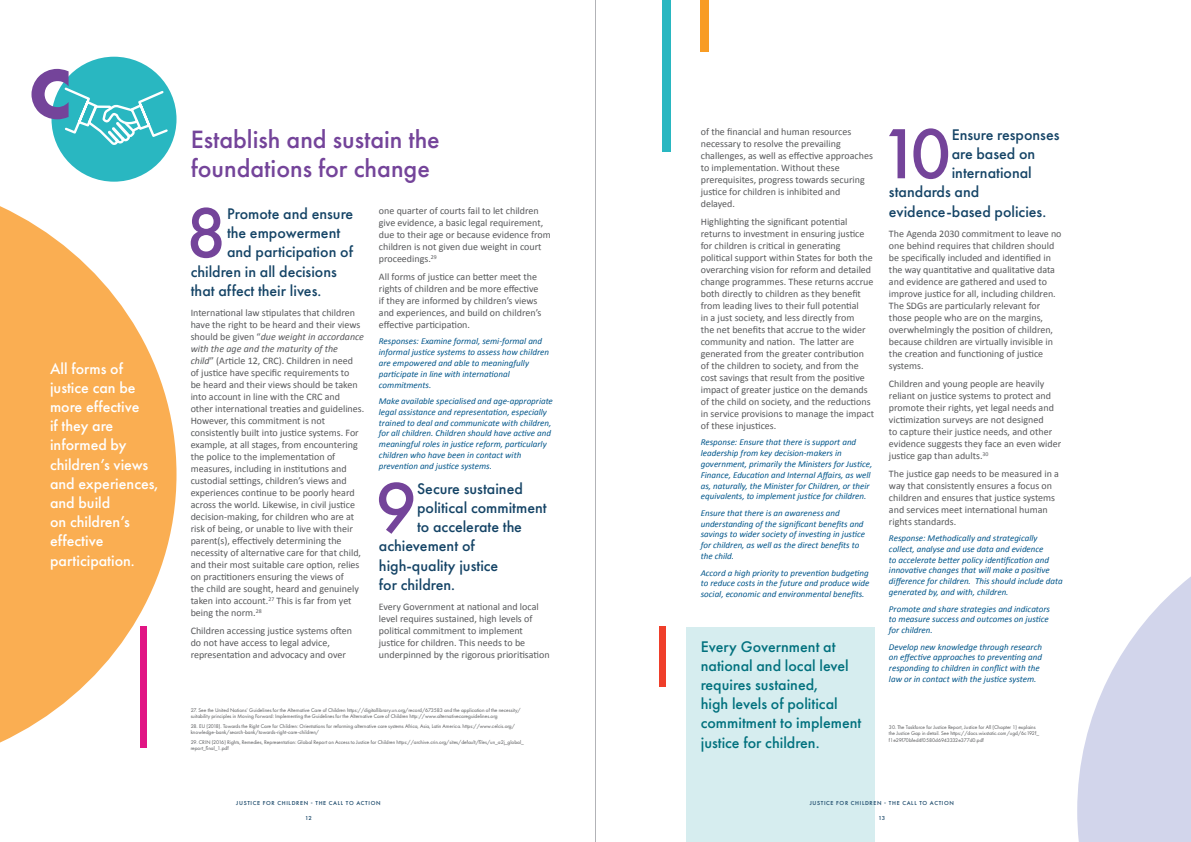
<style>
.page{position:relative;width:1191px;height:842px;background:#fff}
.page>*{position:absolute;margin:0;border:0;box-sizing:border-box;transform-origin:0 0}
.t1{font:500 73.6px "Futura PT";color:#74449a}
.t2{font:700 72.8px "Futura PT";color:#74449a}
.t3{font:500 26px/29px "Futura PT";color:#74449a}
.t4{font:500 16px "Futura PT";color:#154466}
.t5{font:500 16px/19.2px "Futura PT";color:#fff}
.t6{font:500 16px/19.2px "Futura PT";color:#01717e}
.t7{font:10px/12px "Calibri";color:#57585a}
.t8{font:italic 9px/10.8px "Calibri";color:#01558a}
.t9{font:500 6px "Futura PT";letter-spacing:.11em;color:#154466}
.t10{font:5.5px/6.6px "Futura PT";color:#57585a}
.s1{font-style:italic}
</style>
<div class="page">
<div style="left:662px;top:0;width:8px;height:151px;background:#29b7c1"></div>
<div style="left:701px;top:0;width:8px;height:51px;background:#f89c24"></div>
<div style="left:140px;top:626px;width:7px;height:122px;background:#e11584"></div>
<div style="left:659px;top:626px;width:6px;height:61px;background:#ef3e2a"></div>
<div style="left:51px;top:57px;width:125px;height:125px;background:#29b7c1;border-radius:50%"></div>
<svg style="left:0;top:206px;width:176px;height:536px;fill:#faae52"></svg>
<svg style="left:1077px;top:576px;width:114px;height:266px"></svg>
<svg style="left:64px;top:86px;width:105px;height:59px"></svg>
<div style="left:686px;top:626px;width:188px;height:216px;background:#d6edef"></div>
<hr style="left:595px;top:0;width:1px;height:842px;background:#b2b3b7">
<h2 class="t2" style="left:29px;top:47px;width:44px">C</h2>
<h3 class="t5" style="left:50px;top:359px;width:110px">All forms of justice can be more effective<br>if they are informed by children’s views and experiences, and build<br>on children’s effective participation.</h3>
<h3 class="t3" style="left:191px;top:124px;width:251px">Establish and sustain the foundations for change</h3>
<h1 class="t1" style="left:185px;top:188px;width:43px">8</h1>
<h3 class="t4" style="left:227px;top:204px;width:128px">Promote and ensure</h3>
<h3 class="t4" style="left:227px;top:223px;width:115px">the empowerment</h3>
<h3 class="t4" style="left:227px;top:242px;width:127px">and participation of</h3>
<h3 class="t4" style="left:191px;top:262px;width:148px">children in all decisions</h3>
<h3 class="t4" style="left:191px;top:281px;width:132px">that affect their lives.</h3>
<p class="t7" style="left:191px;top:307px;width:175px">International law stipulates that children have the right to be heard and their views should be given “<span class="s1">due weight in accordance with the age and the maturity of the<br>child</span>” (Article 12, CRC). Children in need<br>of justice have specific requirements to<br>be heard and their views should be taken into account in line with the CRC and other international treaties and guidelines.<br>However, this commitment is not consistently built into justice systems. For example, at all stages, from encountering the police to the implementation of measures, including in institutions and custodial settings, children’s views and experiences continue to be poorly heard across the world. Likewise, in civil justice decision-making, for children who are at risk of being, or unable to live with their parent(s), effectively determining the necessity of alternative care for that child, and their most suitable care option, relies on practitioners ensuring the views of<br>the child are sought, heard and genuinely taken into account.<sup>27</sup> This is far from yet being the norm.<sup>28</sup></p>
<p class="t7" style="left:191px;top:624px;width:163px">Children accessing justice systems often do not have access to legal advice, representation and advocacy and over</p>
<p class="t7" style="left:379px;top:205px;width:173px">one quarter of courts fail to let children give evidence, a basic legal requirement, due to their age or because evidence from children is not given due weight in court proceedings.<sup>29</sup></p>
<p class="t7" style="left:379px;top:270px;width:164px">All forms of justice can better meet the rights of children and be more effective if they are informed by children’s views and experiences, and build on children’s effective participation.</p>
<p class="t8" style="left:379px;top:336px;width:172px">Responses: Examine formal, semi-formal and informal justice systems to assess how children are empowered and able to meaningfully participate in line with international commitments.</p>
<p class="t8" style="left:379px;top:395px;width:175px">Make available specialised and age-appropriate legal assistance and representation, especially trained to deal and communicate with children, for all children. Children should have active and meaningful roles in justice reform, particularly children who have been in contact with prevention and justice systems.</p>
<h1 class="t1" style="left:375px;top:463px;width:43px">9</h1>
<h3 class="t4" style="left:417px;top:479px;width:107px">Secure sustained</h3>
<h3 class="t4" style="left:417px;top:498px;width:131px">political commitment</h3>
<h3 class="t4" style="left:417px;top:517px;width:106px">to accelerate the</h3>
<h3 class="t4" style="left:379px;top:536px;width:97px">achievement of</h3>
<h3 class="t4" style="left:379px;top:556px;width:121px">high-quality justice</h3>
<h3 class="t4" style="left:379px;top:575px;width:78px">for children.</h3>
<p class="t7" style="left:379px;top:601px;width:172px">Every Government at national and local level requires sustained, high levels of political commitment to implement justice for children. This needs to be underpinned by the rigorous prioritisation</p>
<p class="t10" style="left:191px;top:707px;width:331px">27. See the United Nations’ Guidelines for the Alternative Care of Children https://digitallibrary.un.org/record/673583 and the application of the necessity/ suitability principles in Moving Forward: Implementing the Guidelines for the Alternative Care of Children http://www.alternativecareguidelines.org</p>
<p class="t10" style="left:191px;top:723px;width:326px">28. EU (2018). Towards the Right Care for Children: Orientations for reforming alternative care systems Africa, Asia, Latin America. https://www.celcis.org/ knowledge-bank/search-bank/towards-right-care-children/</p>
<p class="t10" style="left:191px;top:739px;width:335px">29. CRIN (2016) Rights, Remedies, Representation: Global Report on Access to Justice for Children https://archive.crin.org/sites/default/files/un_a2j_global_ report_final_1.pdf</p>
<p class="t9" style="left:236px;top:800px;width:146px">JUSTICE FOR CHILDREN - THE CALL TO ACTION</p>
<p class="t9" style="left:305px;top:814px;width:8px">12</p>
<p class="t7" style="left:701px;top:126px;width:174px">of the financial and human resources necessary to resolve the prevailing challenges, as well as effective approaches to implementation. Without these prerequisites, progress towards securing justice for children is inhibited and delayed.</p>
<p class="t7" style="left:701px;top:215px;width:175px">Highlighting the significant potential returns to investment in ensuring justice for children is critical in generating political support within States for both the overarching vision for reform and detailed change programmes. These returns accrue both directly to children as they benefit from leading lives to their full potential<br>in a just society, and less directly from<br>the net benefits that accrue to the wider community and nation. The latter are generated from the greater contribution of the children to society, and from the cost savings that result from the positive impact of greater justice on the demands of the child on society, and the reductions in service provisions to manage the impact of these injustices.</p>
<p class="t8" style="left:701px;top:437px;width:173px">Response: Ensure that there is support and leadership from key decision-makers in government, primarily the Ministers for Justice, Finance, Education and Internal Affairs, as well as, naturally, the Minister for Children, or their equivalents, to implement justice for children.</p>
<p class="t8" style="left:701px;top:507px;width:166px">Ensure that there is an awareness and understanding of the significant benefits and savings to wider society of investing in justice for children, as well as the direct benefits to the child.</p>
<p class="t8" style="left:701px;top:567px;width:170px;text-align:justify">Accord a high priority to prevention budgeting to reduce costs in the future and produce wide social, economic and environmental benefits.</p>
<h3 class="t6" style="left:701px;top:636px;width:162px">Every Government at national and local level requires sustained,<br>high levels of political commitment to implement justice for children.</h3>
<h1 class="t1" style="left:879px;top:109px;width:74px">10</h1>
<h3 class="t4" style="left:951px;top:125px;width:109px">Ensure responses</h3>
<h3 class="t4" style="left:951px;top:144px;width:85px">are based on</h3>
<h3 class="t4" style="left:951px;top:163px;width:82px">international</h3>
<h3 class="t4" style="left:889px;top:182px;width:92px">standards and</h3>
<h3 class="t4" style="left:889px;top:202px;width:159px">evidence-based policies.</h3>
<p class="t7" style="left:889px;top:228px;width:174px">The Agenda 2030 commitment to leave no one behind requires that children should be specifically included and identified in the way quantitative and qualitative data and evidence are gathered and used to improve justice for all, including children.<br>The SDGs are particularly relevant for those people who are on the margins, overwhelmingly the position of children, because children are virtually invisible in the creation and functioning of justice systems.</p>
<p class="t7" style="left:889px;top:377px;width:174px">Children and young people are heavily reliant on justice systems to protect and promote their rights, yet legal needs and victimization surveys are not designed<br>to capture their justice needs, and other evidence suggests they face an even wider justice gap than adults.<sup>30</sup></p>
<p class="t7" style="left:889px;top:467px;width:171px">The justice gap needs to be measured in a way that consistently ensures a focus on children and ensures that justice systems and services meet international human rights standards.</p>
<p class="t8" style="left:889px;top:532px;width:175px">Response: Methodically and strategically collect, analyse and use data and evidence<br>to accelerate better policy identification and innovative changes that will make a positive difference for children. This should include data generated by, and with, children.</p>
<p class="t8" style="left:889px;top:603px;width:163px">Promote and share strategies and indicators to measure success and outcomes on justice for children.</p>
<p class="t8" style="left:889px;top:641px;width:155px">Develop new knowledge through research on effective approaches to preventing and responding to children in conflict with the law or in contact with the justice system.</p>
<p class="t10" style="left:889px;top:723px;width:151px">30. The Taskforce for Justice Report, Justice for All (Chapter 1) explains the Justice Gap in detail. See https://docs.wixstatic.com/ugd/6c192f_ f1e29f70bfed4f0580d6943332e377d0.pdf</p>
<p class="t9" style="left:809px;top:800px;width:146px">JUSTICE FOR CHILDREN - THE CALL TO ACTION</p>
<p class="t9" style="left:878px;top:814px;width:8px">13</p>
</div>
